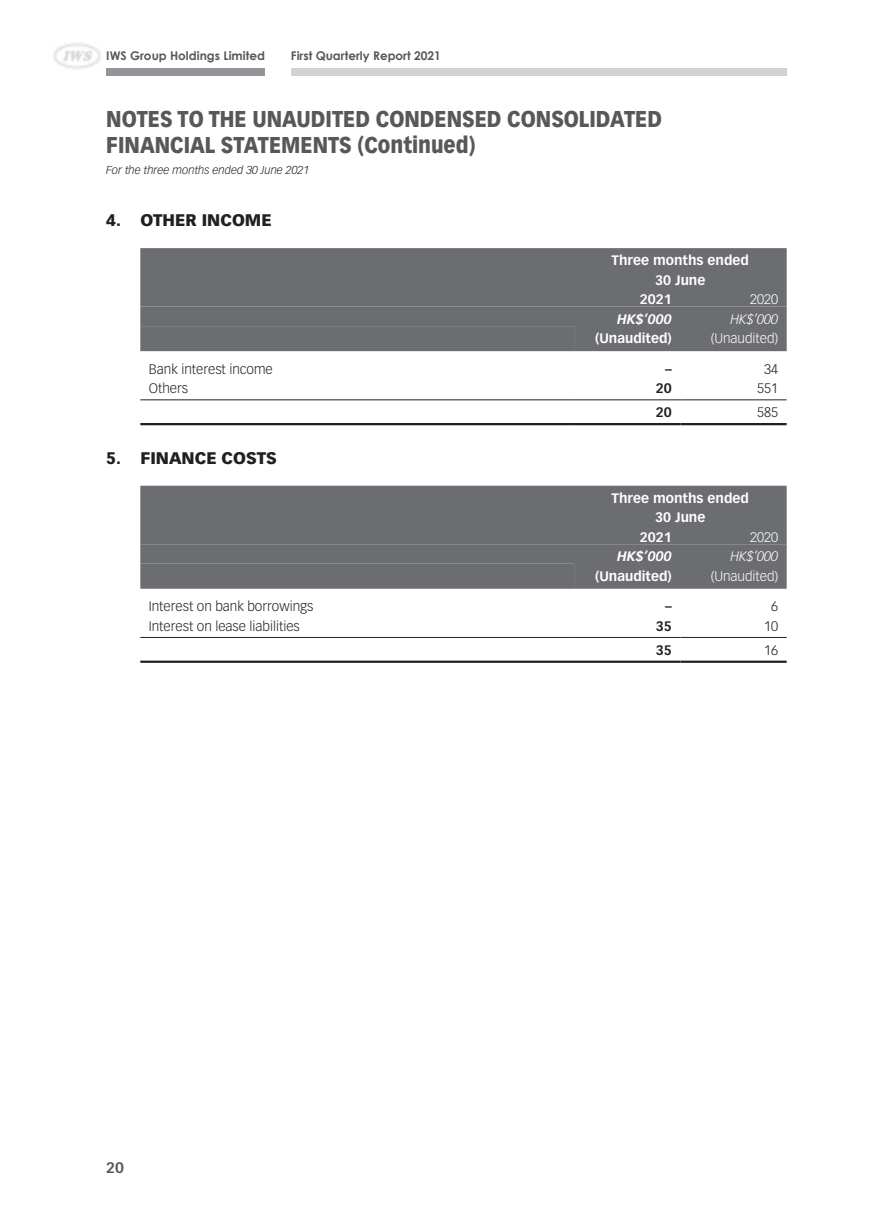
<style>
.page{position:relative;width:893px;height:1212px;background:#fff}
.page>*{position:absolute;margin:0;border:0;box-sizing:border-box;transform-origin:0 0}
.t1{font:900 22.5px/25.5px "Vectora LT Std";color:#57585a;scale:.86 1}
.t2{font:900 16.5px "Vectora LT Std";color:#231f20}
.t3{font:700 15px "Vectora LT Std";color:#57585a}
.t4{font:300 13.5px "Vectora LT Std";color:#231f20}
.t5{font:700 13.5px "Vectora LT Std";color:#fff}
.t6{font:300 13.5px "Vectora LT Std";color:#fff}
.t7{font:italic 700 13.5px "Vectora LT Std";color:#fff}
.t8{font:italic 300 13.5px "Vectora LT Std";color:#fff}
.t9{font:700 13.5px "Vectora LT Std";color:#231f20}
.t10{font:700 12px "Century Gothic";color:#57585a}
.t11{font:italic 300 11.25px "Vectora LT Std";color:#231f20}
</style>
<div class="page">
<div style="left:106px;top:68px;width:158px;height:7px;background:#939598"></div>
<div style="left:291px;top:68px;width:496px;height:7px;background:#d1d2d4"></div>
<img style="left:53px;top:43px;width:48px;height:27px">
<div style="left:140px;top:248px;width:647px;height:59px;background:#6c6d70"></div>
<div style="left:140px;top:307px;width:647px;height:44px;background:#6c6d70"></div>
<hr style="left:140px;top:399px;width:434px;height:1px;background:#231f20">
<hr style="left:574px;top:399px;width:106px;height:1px;background:#231f20">
<hr style="left:680px;top:399px;width:107px;height:1px;background:#231f20">
<hr style="left:140px;top:423px;width:434px;height:2px;background:#231f20">
<hr style="left:574px;top:423px;width:106px;height:2px;background:#231f20">
<hr style="left:680px;top:423px;width:107px;height:2px;background:#231f20">
<div style="left:140px;top:486px;width:647px;height:58px;background:#6c6d70"></div>
<div style="left:140px;top:544px;width:647px;height:45px;background:#6c6d70"></div>
<hr style="left:140px;top:637px;width:434px;height:1px;background:#231f20">
<hr style="left:574px;top:637px;width:106px;height:1px;background:#231f20">
<hr style="left:680px;top:637px;width:107px;height:1px;background:#231f20">
<hr style="left:140px;top:661px;width:434px;height:2px;background:#231f20">
<hr style="left:574px;top:661px;width:106px;height:2px;background:#231f20">
<hr style="left:680px;top:661px;width:107px;height:2px;background:#231f20">
<p class="t10" style="left:106px;top:46px;width:160px">IWS Group Holdings Limited</p>
<p class="t10" style="left:291px;top:46px;width:152px">First Quarterly Report 2021</p>
<h1 class="t1" style="left:106px;top:106px;width:648px">NOTES TO THE UNAUDITED CONDENSED CONSOLIDATED<br>FINANCIAL STATEMENTS (Continued)</h1>
<p class="t11" style="left:106px;top:163px;width:204px">For the three months ended 30 June 2021</p>
<p class="t2" style="left:106px;top:210px;width:167px">4. OTHER INCOME</p>
<p class="t5" style="left:612px;top:252px;width:139px">Three months ended</p>
<p class="t5" style="left:655px;top:272px;width:52px">30 June</p>
<p class="t5" style="left:640px;top:291px;width:33px">2021</p>
<p class="t6" style="left:750px;top:292px;width:30px">2020</p>
<p class="t7" style="left:617px;top:311px;width:56px">HK$’000</p>
<p class="t8" style="left:730px;top:311px;width:49px">HK$’000</p>
<p class="t5" style="left:595px;top:330px;width:78px">(Unaudited)</p>
<p class="t6" style="left:711px;top:331px;width:69px">(Unaudited)</p>
<p class="t4" style="left:149px;top:361px;width:126px">Bank interest income</p>
<p class="t9" style="left:665px;top:361px;width:8px">–</p>
<p class="t4" style="left:764px;top:361px;width:16px">34</p>
<p class="t4" style="left:149px;top:381px;width:41px">Others</p>
<p class="t9" style="left:656px;top:380px;width:17px">20</p>
<p class="t4" style="left:757px;top:381px;width:23px">551</p>
<p class="t9" style="left:656px;top:404px;width:17px">20</p>
<p class="t4" style="left:757px;top:405px;width:23px">585</p>
<p class="t2" style="left:106px;top:448px;width:172px">5. FINANCE COSTS</p>
<p class="t5" style="left:612px;top:490px;width:139px">Three months ended</p>
<p class="t5" style="left:655px;top:509px;width:52px">30 June</p>
<p class="t5" style="left:640px;top:529px;width:33px">2021</p>
<p class="t6" style="left:750px;top:529px;width:30px">2020</p>
<p class="t7" style="left:617px;top:549px;width:56px">HK$’000</p>
<p class="t8" style="left:730px;top:549px;width:49px">HK$’000</p>
<p class="t5" style="left:595px;top:568px;width:78px">(Unaudited)</p>
<p class="t6" style="left:711px;top:568px;width:69px">(Unaudited)</p>
<p class="t4" style="left:149px;top:599px;width:166px">Interest on bank borrowings</p>
<p class="t9" style="left:665px;top:598px;width:8px">–</p>
<p class="t4" style="left:771px;top:599px;width:9px">6</p>
<p class="t4" style="left:149px;top:618px;width:153px">Interest on lease liabilities</p>
<p class="t9" style="left:656px;top:618px;width:17px">35</p>
<p class="t4" style="left:764px;top:618px;width:16px">10</p>
<p class="t9" style="left:656px;top:642px;width:17px">35</p>
<p class="t4" style="left:764px;top:642px;width:16px">16</p>
<p class="t3" style="left:106px;top:1158px;width:19px">20</p>
</div>
